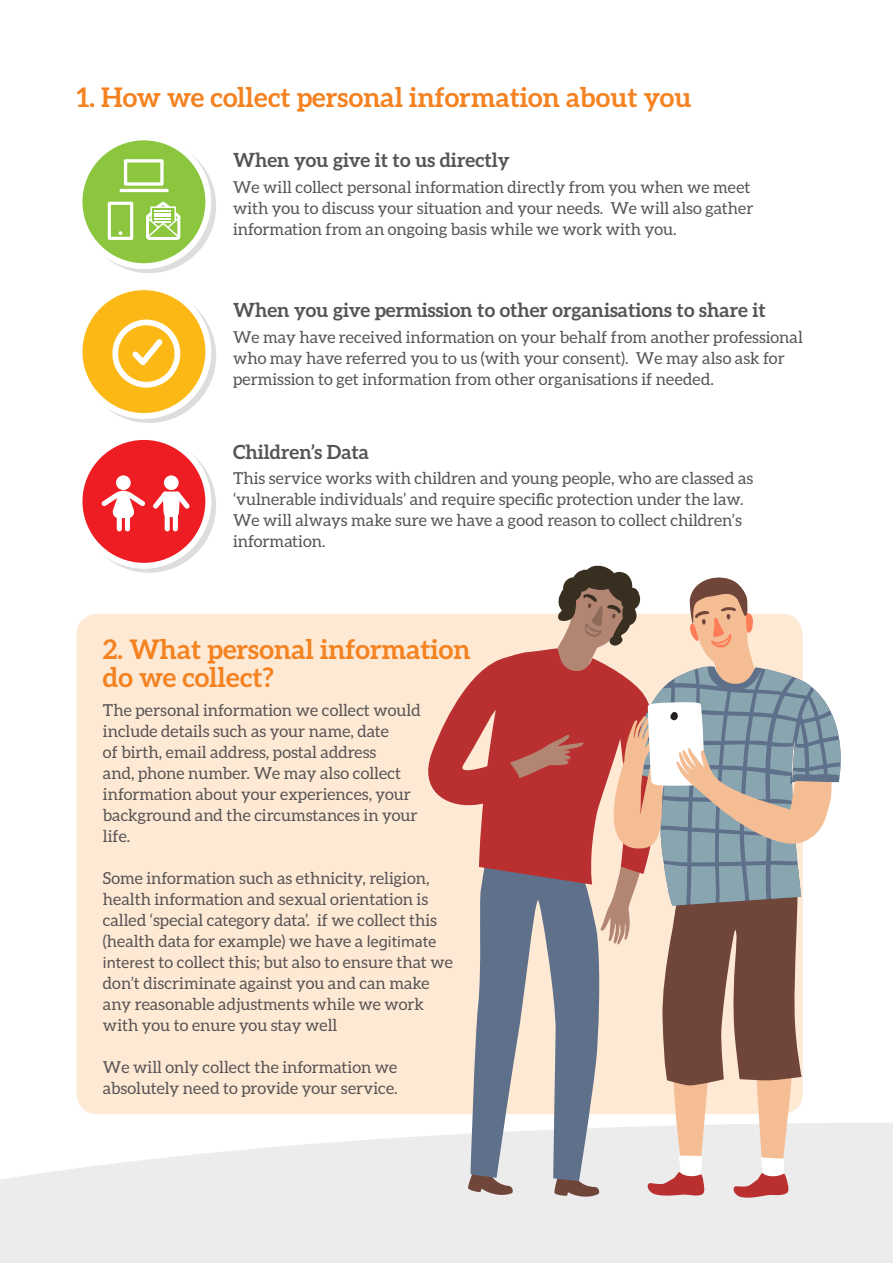
<style>
.page{position:relative;width:893px;height:1263px;background:#fff}
.page>*{position:absolute;margin:0;border:0;box-sizing:border-box;transform-origin:0 0}
.t1{font:700 27px "Aleo";color:#f58220}
.t2{font:700 19.5px "Aleo";color:#575454}
.t3{font:16.5px/21px "Aleo";color:#575454}
.s1{font-family:"Myriad Pro"}
</style>
<div class="page">
<svg style="left:0;top:1123px;width:892px;height:140px;background:#eee"></svg>
<svg style="left:892px;top:1123px;width:1px;height:140px"></svg>
<div style="left:77px;top:614px;width:726px;height:500px;background:#fee9d5;border-radius:21px"></div>
<svg style="left:428px;top:687px;width:39px;height:119px;fill:#ba3030"></svg>
<svg style="left:467px;top:565px;width:374px;height:633px"></svg>
<svg style="left:82px;top:289px;width:134px;height:134px"></svg>
<div style="left:79px;top:287px;width:129px;height:129px;background:#fcb814;border-radius:50%"></div>
<div style="left:77px;top:284px;width:134px;height:135px;border:6px solid #fff;border-radius:50%"></div>
<svg style="left:112px;top:320px;width:69px;height:68px"></svg>
<svg style="left:82px;top:139px;width:134px;height:134px"></svg>
<div style="left:79px;top:137px;width:129px;height:129px;background:#8bc63e;border-radius:50%"></div>
<div style="left:77px;top:134px;width:134px;height:135px;border:6px solid #fff;border-radius:50%"></div>
<svg style="left:146px;top:202px;width:34px;height:38px"></svg>
<svg style="left:108px;top:202px;width:25px;height:38px"></svg>
<svg style="left:124px;top:159px;width:40px;height:27px"></svg>
<hr style="left:119px;top:189px;width:50px;height:3px;background:#fff;border-radius:2px">
<svg style="left:82px;top:438px;width:134px;height:135px"></svg>
<div style="left:79px;top:437px;width:129px;height:129px;background:#ee1d23;border-radius:50%"></div>
<div style="left:77px;top:434px;width:134px;height:135px;border:6px solid #fff;border-radius:50%"></div>
<div style="left:117px;top:514px;width:5px;height:17px;background:#fff;border-radius:3px"></div>
<div style="left:125px;top:514px;width:5px;height:17px;background:#fff;border-radius:3px"></div>
<svg style="left:101px;top:475px;width:44px;height:43px"></svg>
<div style="left:165px;top:510px;width:5px;height:21px;background:#fff;border-radius:3px"></div>
<div style="left:173px;top:510px;width:5px;height:21px;background:#fff;border-radius:3px"></div>
<svg style="left:153px;top:475px;width:37px;height:42px"></svg>
<div style="left:120px;top:479px;width:7px;height:7px;background:#fff;border-radius:50%"></div>
<div style="left:168px;top:479px;width:7px;height:7px;background:#fff;border-radius:50%"></div>
<p class="t1" style="left:77px;top:81px;width:616px">1. How we collect personal information about you</p>
<p class="t2" style="left:233px;top:149px;width:278px">When you give it to us directly</p>
<p class="t3" style="left:233px;top:176px;width:522px">We will collect personal information directly from you when we meet with you to discuss your situation and your needs. We will also gather information from an ongoing basis while we work with you.</p>
<p class="t2" style="left:233px;top:299px;width:534px">When you give permission to other organisations to share it</p>
<p class="t3" style="left:233px;top:326px;width:571px">We may have received information on your behalf from another professional who may have referred you to us (with your consent). We may also ask for permission to get information from other organisations if needed.</p>
<p class="t2" style="left:233px;top:440px;width:137px">Children’s Data</p>
<p class="t3" style="left:233px;top:467px;width:522px">This service works with children and young people, who are classed as ‘vulnerable individuals’ and require specific protection under the law.<br>We will always make sure we have a good reason to collect children’s information.</p>
<p class="t1" style="left:103px;top:633px;width:369px">2. What personal information</p>
<p class="t1" style="left:103px;top:662px;width:172px">do we collect?</p>
<p class="t3" style="left:103px;top:699px;width:319px">The personal information we collect would include details such as your name, date<br>of birth, email address, postal address<br>and, phone number. We may also collect information about your experiences, your background and the circumstances in your life.</p>
<p class="t3" style="left:103px;top:867px;width:351px">Some information such as ethnicity, religion, health information and sexual orientation is called ‘special category data’. if we collect this (health data for example) we have a <span class="s1">legitimate interest</span> to collect this; but also to ensure that we don’t discriminate against you and can make any reasonable adjustments while we work with you to enure you stay well</p>
<p class="t3" style="left:103px;top:1056px;width:296px">We will only collect the information we absolutely need to provide your service.</p>
</div>
